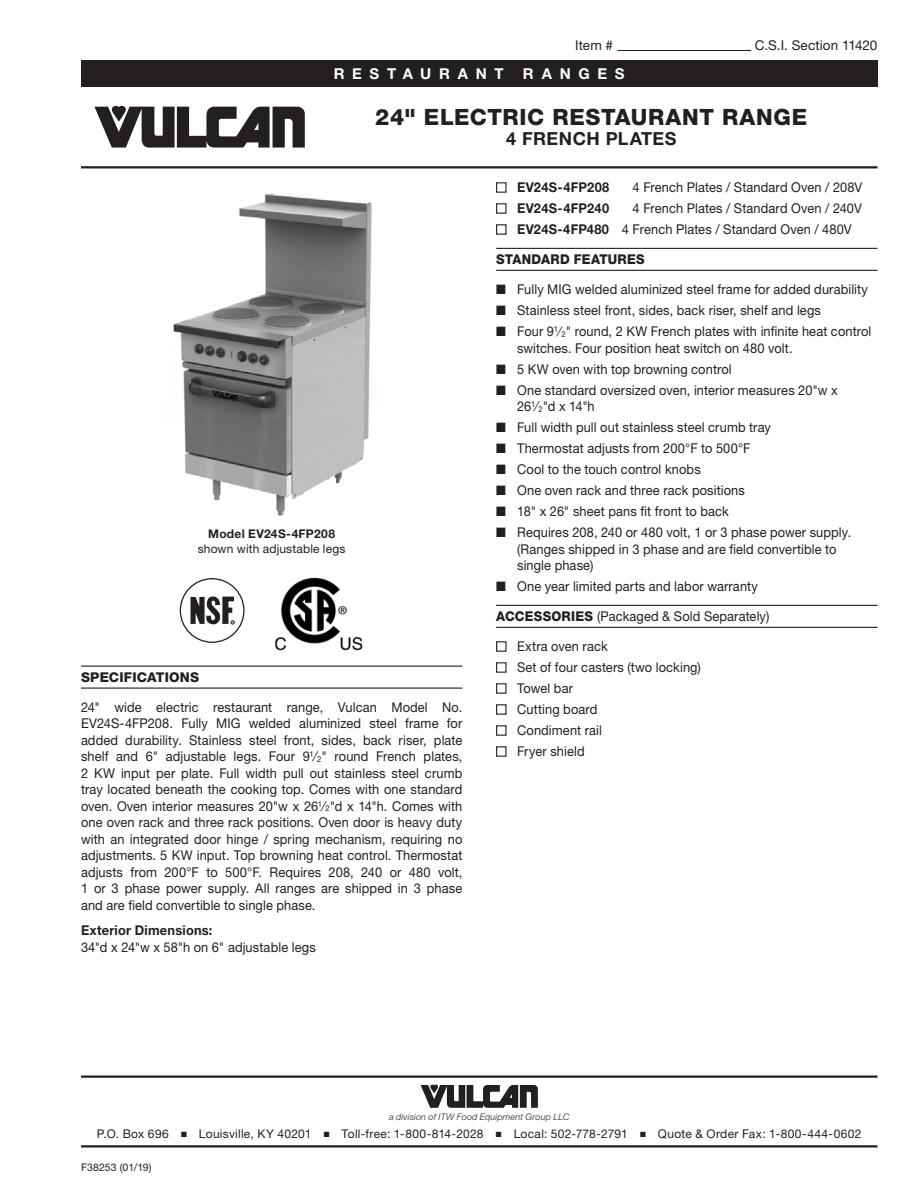
<style>
.page{position:relative;width:918px;height:1188px;background:#fff}
.page>*{position:absolute;margin:0;border:0;box-sizing:border-box;transform-origin:0 0}
.t1{font:800 22.5px "Helvetica Neue LT Std";letter-spacing:.03em;color:#231f20}
.t2{font:700 18px "Helvetica Neue LT Std";letter-spacing:.025em;color:#231f20}
.t3{font:700 15px "Helvetica Neue LT Std";letter-spacing:.515em;color:#fff}
.t4{font:13.5px/16.5px "Helvetica Neue LT Std";letter-spacing:.01em;color:#231f20;scale:.95 1}
.t5{font:700 13.5px "Helvetica Neue LT Std";letter-spacing:.02em;color:#231f20;scale:.95 1}
.t6{font:13.5px "Helvetica Neue LT Std";letter-spacing:.01em;color:#231f20}
.t7{font:800 13.5px "Helvetica Neue LT Std";letter-spacing:.015em;color:#231f20;scale:.95 1}
.t8{font:800 13.5px "Helvetica Neue LT Std";letter-spacing:.015em;color:#231f20}
.t9{font:12px "Helvetica Neue LT Std";letter-spacing:.02em;color:#231f20}
.t10{font:700 12px "Helvetica Neue LT Std";letter-spacing:.02em;color:#231f20}
.t11{font:10.5px "Helvetica Neue LT Std";letter-spacing:.005em;color:#231f20}
.t12{font:italic 300 9px "Helvetica Neue LT Std";letter-spacing:.02em;color:#231f20}
.s1{font-size:8.1px}
.s2{font-weight:700}
.s3{font-weight:800}
</style>
<div class="page">
<div style="left:81px;top:60px;width:796px;height:27px;background:#231f20"></div>
<hr style="left:81px;top:1076px;width:797px;height:2px;background:#231f20">
<svg style="left:421px;top:1085px;width:117px;height:23px"></svg>
<hr style="left:81px;top:1145px;width:797px;height:3px;background:#231f20">
<svg style="left:94px;top:106px;width:211px;height:42px"></svg>
<hr style="left:81px;top:166px;width:797px;height:2px;background:#231f20">
<hr style="left:617px;top:50px;width:134px;height:1px;background:#231f20">
<hr style="left:81px;top:666px;width:381px;height:1px;background:#231f20">
<hr style="left:81px;top:688px;width:381px;height:1px;background:#231f20">
<img style="left:275px;top:577px;width:88px;height:74px">
<div style="left:180px;top:578px;width:65px;height:65px;border:1px solid #231f20;border-radius:50%"></div>
<svg style="left:191px;top:596px;width:44px;height:28px"></svg>
<hr style="left:496px;top:248px;width:381px;height:1px;background:#231f20">
<hr style="left:496px;top:270px;width:381px;height:1px;background:#231f20">
<hr style="left:496px;top:605px;width:381px;height:1px;background:#231f20">
<hr style="left:496px;top:627px;width:381px;height:1px;background:#231f20">
<div style="left:496px;top:182px;width:11px;height:11px;border:1px solid #231f20"></div>
<div style="left:496px;top:203px;width:11px;height:11px;border:1px solid #231f20"></div>
<div style="left:496px;top:224px;width:11px;height:11px;border:1px solid #231f20"></div>
<div style="left:496px;top:641px;width:11px;height:11px;border:1px solid #231f20"></div>
<div style="left:496px;top:662px;width:11px;height:11px;border:1px solid #231f20"></div>
<div style="left:496px;top:683px;width:11px;height:11px;border:1px solid #231f20"></div>
<div style="left:496px;top:704px;width:11px;height:11px;border:1px solid #231f20"></div>
<div style="left:496px;top:725px;width:11px;height:11px;border:1px solid #231f20"></div>
<div style="left:496px;top:746px;width:11px;height:11px;border:1px solid #231f20"></div>
<img style="left:173px;top:193px;width:199px;height:323px">
<p class="t6" style="left:575px;top:37px;width:39px">Item #</p>
<p class="t6" style="left:755px;top:37px;width:124px">C.S.I. Section 11420</p>
<p class="t3" style="left:334px;top:64px;width:172px">RESTAURANT</p>
<p class="t3" style="left:523px;top:64px;width:103px">RANGES</p>
<h1 class="t1" style="left:375px;top:104px;width:434px">24" ELECTRIC RESTAURANT RANGE</h1>
<h2 class="t2" style="left:506px;top:127px;width:172px">4 FRENCH PLATES</h2>
<p class="t10" style="left:208px;top:527px;width:128px">Model EV24S-4FP208</p>
<p class="t9" style="left:198px;top:542px;width:149px">shown with adjustable legs</p>
<p class="t8" style="left:81px;top:669px;width:120px">SPECIFICATIONS</p>
<p class="t4" style="left:81px;top:699px;width:403px;text-align:justify">24" wide electric restaurant range, Vulcan Model No.<br>EV24S-4FP208. Fully MIG welded aluminized steel frame for added durability. Stainless steel front, sides, back riser, plate shelf and 6" adjustable legs. Four 9<sup>1</sup>⁄<span class="s1">2</span>" round French plates, 2 KW input per plate. Full width pull out stainless steel crumb tray located beneath the cooking top. Comes with one standard oven. Oven interior measures 20"w x 26<sup>1</sup>⁄<span class="s1">2</span>"d x 14"h. Comes with one oven rack and three rack positions. Oven door is heavy duty with an integrated door hinge / spring mechanism, requiring no adjustments. 5 KW input. Top browning heat control. Thermostat adjusts from 200°F to 500°F. Requires 208, 240 or 480 volt, 1 or 3 phase power supply. All ranges are shipped in 3 phase and are field convertible to single phase.</p>
<p class="t5" style="left:81px;top:922px;width:140px">Exterior Dimensions:</p>
<p class="t4" style="left:81px;top:939px;width:249px">34"d x 24"w x 58"h on 6" adjustable legs</p>
<p class="t5" style="left:517px;top:179px;width:99px">EV24S-4FP208</p>
<p class="t4" style="left:633px;top:179px;width:243px">4 French Plates / Standard Oven / 208V</p>
<p class="t5" style="left:517px;top:200px;width:98px">EV24S-4FP240</p>
<p class="t4" style="left:517px;top:198px;width:364px;line-height:21px;text-indent:116px">4 French Plates / Standard Oven / 240V<br><span class="s2">EV24S-4FP480</span> 4 French Plates / Standard Oven / 480V</p>
<p class="t7" style="left:496px;top:251px;width:158px">STANDARD FEATURES</p>
<p class="t4" style="left:496px;top:281px;width:393px">■ Fully MIG welded aluminized steel frame for added durability</p>
<p class="t4" style="left:496px;top:302px;width:343px">■ Stainless steel front, sides, back riser, shelf and legs</p>
<p class="t4" style="left:517px;top:323px;width:374px;text-indent:-21px">■ Four 9<sup>1</sup>⁄<span class="s1">2</span>" round, 2 KW French plates with infinite heat control switches. Four position heat switch on 480 volt.</p>
<p class="t4" style="left:496px;top:360px;width:250px">■ 5 KW oven with top browning control</p>
<p class="t4" style="left:517px;top:381px;width:339px;text-indent:-21px">■ One standard oversized oven, interior measures 20"w x<br>26<sup>1</sup>⁄<span class="s1">2</span>"d x 14"h</p>
<p class="t4" style="left:496px;top:419px;width:291px">■ Full width pull out stainless steel crumb tray</p>
<p class="t4" style="left:496px;top:440px;width:269px">■ Thermostat adjusts from 200°F to 500°F</p>
<p class="t4" style="left:496px;top:461px;width:217px">■ Cool to the touch control knobs</p>
<p class="t4" style="left:496px;top:482px;width:263px">■ One oven rack and three rack positions</p>
<p class="t4" style="left:496px;top:503px;width:246px">■ 18" x 26" sheet pans fit front to back</p>
<p class="t4" style="left:517px;top:524px;width:353px;text-indent:-21px">■ Requires 208, 240 or 480 volt, 1 or 3 phase power supply. (Ranges shipped in 3 phase and are field convertible to single phase)</p>
<p class="t4" style="left:496px;top:578px;width:277px">■ One year limited parts and labor warranty</p>
<p class="t4" style="left:496px;top:608px;width:289px"><span class="s3">ACCESSORIES</span> (Packaged &amp; Sold Separately)</p>
<p class="t4" style="left:517px;top:636px;width:195px;line-height:21px">Extra oven rack<br>Set of four casters (two locking)<br>Towel bar<br>Cutting board<br>Condiment rail<br>Fryer shield</p>
<p class="t12" style="left:389px;top:1111px;width:182px">a division of ITW Food Equipment Group LLC</p>
<p class="t9" style="left:97px;top:1127px;width:766px">P.O. Box 696 ■ Louisville, KY 40201 ■ Toll-free: 1-800-814-2028 ■ Local: 502-778-2791 ■ Quote &amp; Order Fax: 1-800-444-0602</p>
<p class="t11" style="left:81px;top:1161px;width:72px">F38253 (01/19)</p>
</div>
